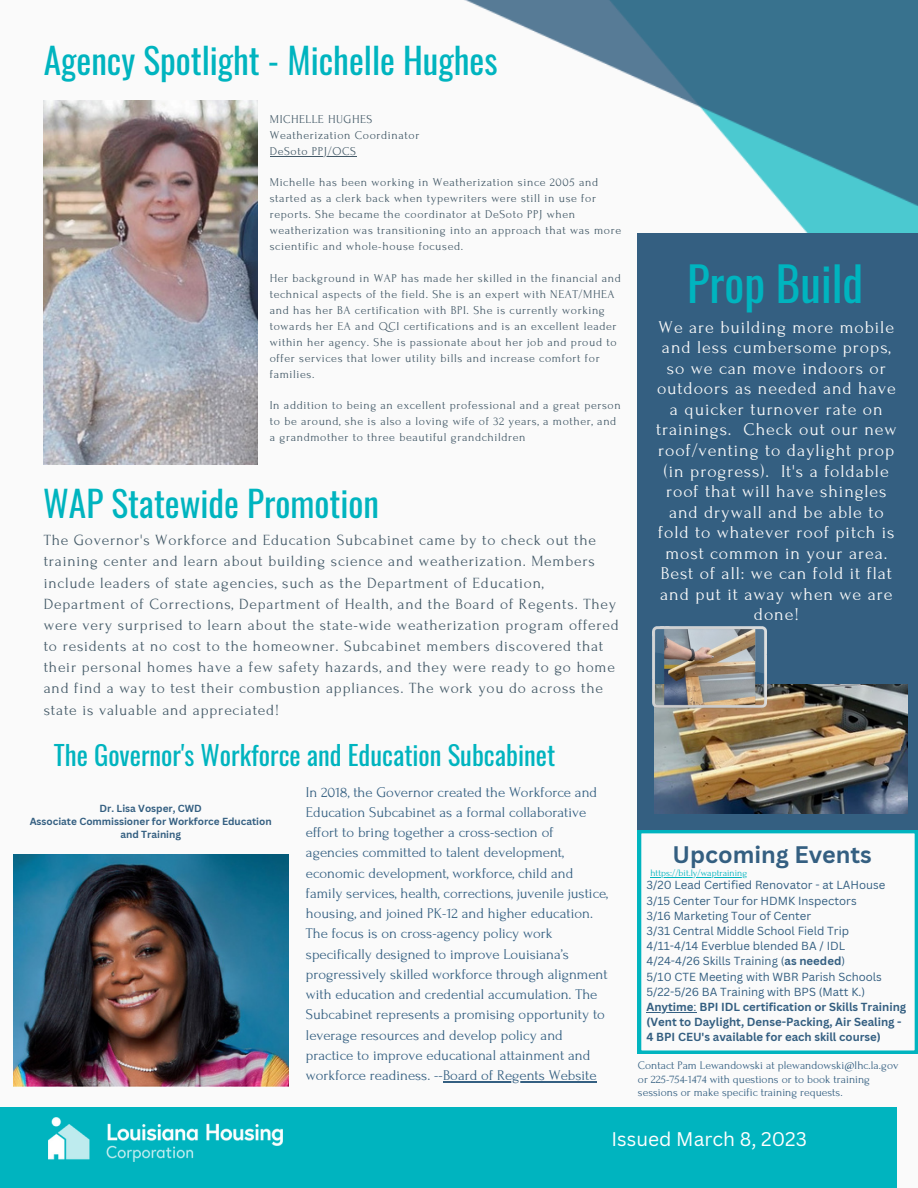
<style>
.page{position:relative;width:918px;height:1188px;background:#fafafa}
.page>*{position:absolute;margin:0;border:0;box-sizing:border-box;transform-origin:0 0}
.t1{font:46.65px "Oswald";color:#00b4bf}
.t2{font:35.4px "Oswald";color:#00b4bf}
.t3{font:26.55px "Oswald";color:#00b4bf}
.t4{font:700 23.25px "Canva Sans";color:#345f81}
.t5{font:19.2px "Canva Sans";color:#fff}
.t6{font:18px/20.5px "Forum";letter-spacing:.05em;color:#fafafa;text-align:center}
.t7{font:15.6px/21.1px "Forum";letter-spacing:.05em;color:#435967}
.t8{font:14.85px/20.2px "Forum";color:#345f81}
.t9{font:12px/15.9px "Forum";letter-spacing:.05em;color:#435967}
.t10{font:11.55px/13.5px "Forum";color:#345f81}
.t11{font:11.4px/15.1px "Canva Sans";color:#345f81}
.t12{font:700 10.05px/13.4px "Canva Sans";color:#345f81;text-align:center}
.t13{font:9.75px "Forum";color:#00b4bf}
.s1{font-weight:700}
</style>
<div class="page">
<img style="left:43px;top:0;width:875px;height:243px">
<div style="left:0;top:1107px;width:896px;height:81px;background:#00b4bf"></div>
<img style="left:48px;top:1118px;width:234px;height:44px">
<img style="left:14px;top:854px;width:274px;height:232px">
<svg style="left:638px;top:830px;width:280px;height:224px"></svg>
<hr style="left:646px;top:1012px;width:48px;height:1px;background:#345f81">
<hr style="left:651px;top:877px;width:96px;height:1px;background:#00b4bf">
<div style="left:638px;top:234px;width:280px;height:596px;background:#345f81"></div>
<img style="left:44px;top:101px;width:213px;height:363px">
<img style="left:654px;top:685px;width:253px;height:128px">
<hr style="left:270px;top:156px;width:87px;height:1px;background:#435967">
<hr style="left:443px;top:1081px;width:154px;height:1px;background:#345f81">
<img style="left:652px;top:626px;width:114px;height:82px">
<h2 class="t2" style="left:44px;top:33px;width:455px">Agency Spotlight - Michelle Hughes</h2>
<p class="t9" style="left:270px;top:111px;width:151px">MICHELLE HUGHES<br>Weatherization Coordinator<br>DeSoto PPJ/OCS</p>
<p class="t9" style="left:270px;top:175px;width:353px">Michelle has been working in Weatherization since 2005 and started as a clerk back when typewriters were still in use for reports. She became the coordinator at DeSoto PPJ when weatherization was transitioning into an approach that was more scientific and whole-house focused.</p>
<p class="t9" style="left:270px;top:270px;width:353px">Her background in WAP has made her skilled in the financial and technical aspects of the field. She is an expert with NEAT/MHEA and has her BA certification with BPI. She is currently working towards her EA and QCI certifications and is an excellent leader within her agency. She is passionate about her job and proud to offer services that lower utility bills and increase comfort for families.</p>
<p class="t9" style="left:270px;top:398px;width:353px">In addition to being an excellent professional and a great person to be around, she is also a loving wife of 32 years, a mother, and a grandmother to three beautiful grandchildren</p>
<h2 class="t2" style="left:43px;top:476px;width:337px">WAP Statewide Promotion</h2>
<p class="t7" style="left:44px;top:530px;width:577px">The Governor's Workforce and Education Subcabinet came by to check out the training center and learn about building science and weatherization. Members include leaders of state agencies, such as the Department of Education, Department of Corrections, Department of Health, and the Board of Regents. They were very surprised to learn about the state-wide weatherization program offered to residents at no cost to the homeowner. Subcabinet members discovered that their personal homes have a few safety hazards, and they were ready to go home and find a way to test their combustion appliances. The work you do across the state is valuable and appreciated!</p>
<h3 class="t3" style="left:54px;top:735px;width:503px">The Governor's Workforce and Education Subcabinet</h3>
<h1 class="t1" style="left:687px;top:248px;width:177px">Prop Build</h1>
<p class="t6" style="left:656px;top:317px;width:242px">We are building more mobile and less cumbersome props, so we can move indoors or outdoors as needed and have a quicker turnover rate on trainings. Check out our new roof/venting to daylight prop (in progress). It's a foldable roof that will have shingles and drywall and be able to fold to whatever roof pitch is most common in your area.<br>Best of all: we can fold it flat and put it away when we are done!</p>
<p class="t12" style="left:30px;top:801px;width:244px">Dr. Lisa Vosper, CWD<br>Associate Commissioner for Workforce Education and Training</p>
<p class="t8" style="left:306px;top:782px;width:304px">In 2018, the Governor created the Workforce and Education Subcabinet as a formal collaborative effort to bring together a cross-section of agencies committed to talent development, economic development, workforce, child and family services, health, corrections, juvenile justice, housing, and joined PK-12 and higher education.<br>The focus is on cross-agency policy work specifically designed to improve Louisiana’s progressively skilled workforce through alignment with education and credential accumulation. The Subcabinet represents a promising opportunity to leverage resources and develop policy and practice to improve educational attainment and workforce readiness. --Board of Regents Website</p>
<h3 class="t4" style="left:673px;top:838px;width:201px">Upcoming Events</h3>
<p class="t13" style="left:651px;top:868px;width:98px">https://bit.ly/waptraining</p>
<p class="t11" style="left:646px;top:877px;width:261px">3/20 Lead Certified Renovator - at LAHouse 3/15 Center Tour for HDMK Inspectors<br>3/16 Marketing Tour of Center<br>3/31 Central Middle School Field Trip<br>4/11-4/14 Everblue blended BA / IDL<br>4/24-4/26 Skills Training (<span class="s1">as needed</span>)<br>5/10 CTE Meeting with WBR Parish Schools 5/22-5/26 BA Training with BPS (Matt K.)<br><span class="s1">Anytime</span>: <span class="s1">BPI IDL certification or Skills Training (Vent to Daylight, Dense-Packing, Air Sealing - 4 BPI CEU's available for each skill course)</span></p>
<p class="t10" style="left:638px;top:1059px;width:262px">Contact Pam Lewandowski at plewandowski@lhc.la.gov or 225-754-1474 with questions or to book training sessions or make specific training requests.</p>
<h3 class="t5" style="left:611px;top:1125px;width:197px">Issued March 8, 2023</h3>
</div>
